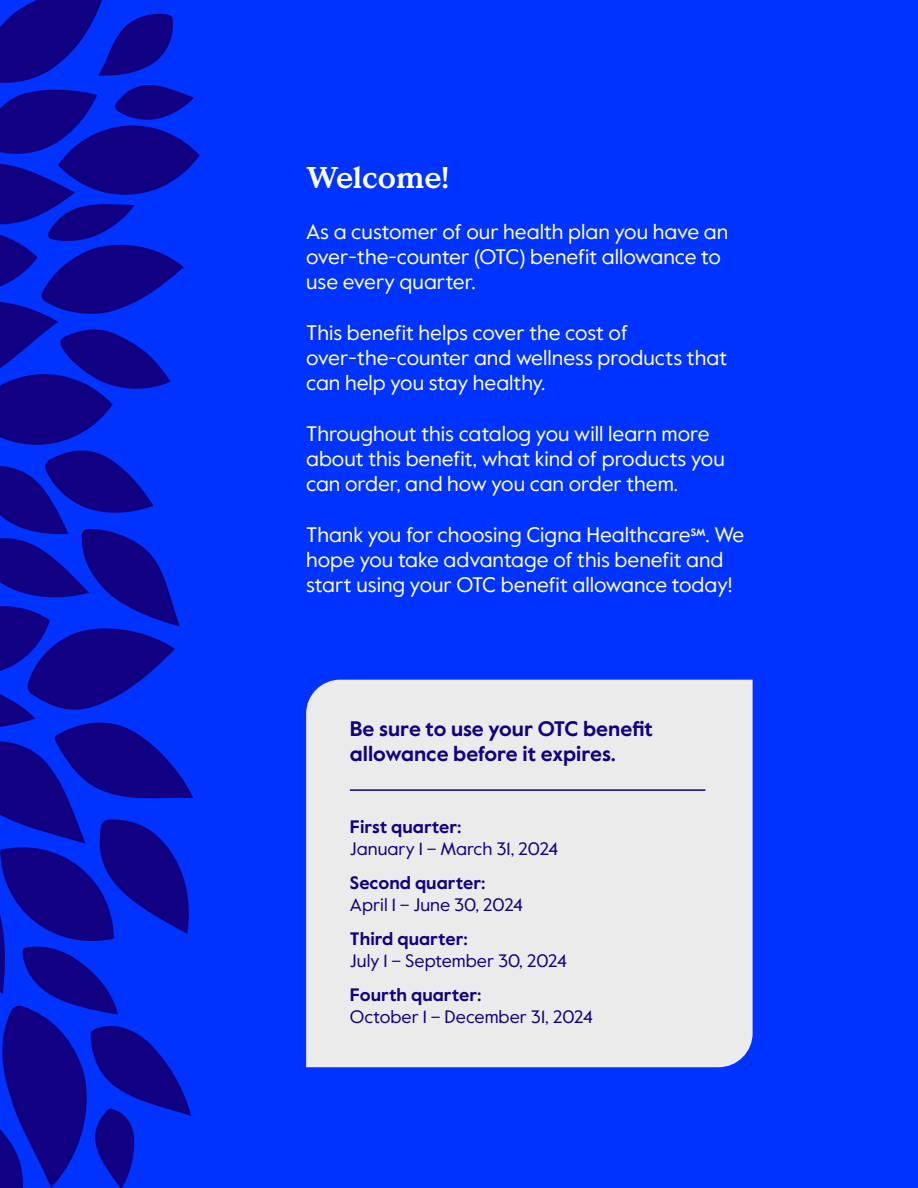
<style>
.page{position:relative;width:918px;height:1188px;background:#03f}
.page>*{position:absolute;margin:0;border:0;box-sizing:border-box;transform-origin:0 0}
.t1{font:700 30px "Value Serif Pro";color:#fff}
.t2{font:21px/25.2px "Value Sans Pro";color:#fff}
.t3{font:700 21px/25.2px "Value Sans Pro";color:#110081}
.t4{font:18px "Value Sans Pro";color:#110081}
.t5{font:700 18px "Value Sans Pro";color:#110081}
</style>
<div class="page">
<svg style="left:0;top:0;width:200px;height:1188px"></svg>
<div style="left:306px;top:680px;width:447px;height:387px;background:#ebebec"></div>
<hr style="left:350px;top:789px;width:355px;height:2px;background:#110081">
<p class="t1" style="left:306px;top:159px;width:144px">Welcome!</p>
<p class="t2" style="left:306px;top:219px;width:424px">As a customer of our health plan you have an over-the-counter (OTC) benefit allowance to use every quarter.</p>
<p class="t2" style="left:306px;top:320px;width:423px">This benefit helps cover the cost of over-the-counter and wellness products that can help you stay healthy.</p>
<p class="t2" style="left:306px;top:421px;width:420px">Throughout this catalog you will learn more about this benefit, what kind of products you can order, and how you can order them.</p>
<p class="t2" style="left:306px;top:523px;width:440px">Thank you for choosing Cigna Healthcare<sup>SM</sup>. We hope you take advantage of this benefit and start using your OTC benefit allowance today!</p>
<p class="t3" style="left:350px;top:717px;width:305px">Be sure to use your OTC benefit allowance before it expires.</p>
<p class="t5" style="left:350px;top:816px;width:113px">First quarter:</p>
<p class="t4" style="left:350px;top:838px;width:210px">January 1 – March 31, 2024</p>
<p class="t5" style="left:350px;top:872px;width:137px">Second quarter:</p>
<p class="t4" style="left:350px;top:893px;width:175px">April 1 – June 30, 2024</p>
<p class="t5" style="left:350px;top:928px;width:119px">Third quarter:</p>
<p class="t4" style="left:350px;top:949px;width:219px">July 1 – September 30, 2024</p>
<p class="t5" style="left:350px;top:984px;width:133px">Fourth quarter:</p>
<p class="t4" style="left:350px;top:1005px;width:245px">October 1 – December 31, 2024</p>
</div>
